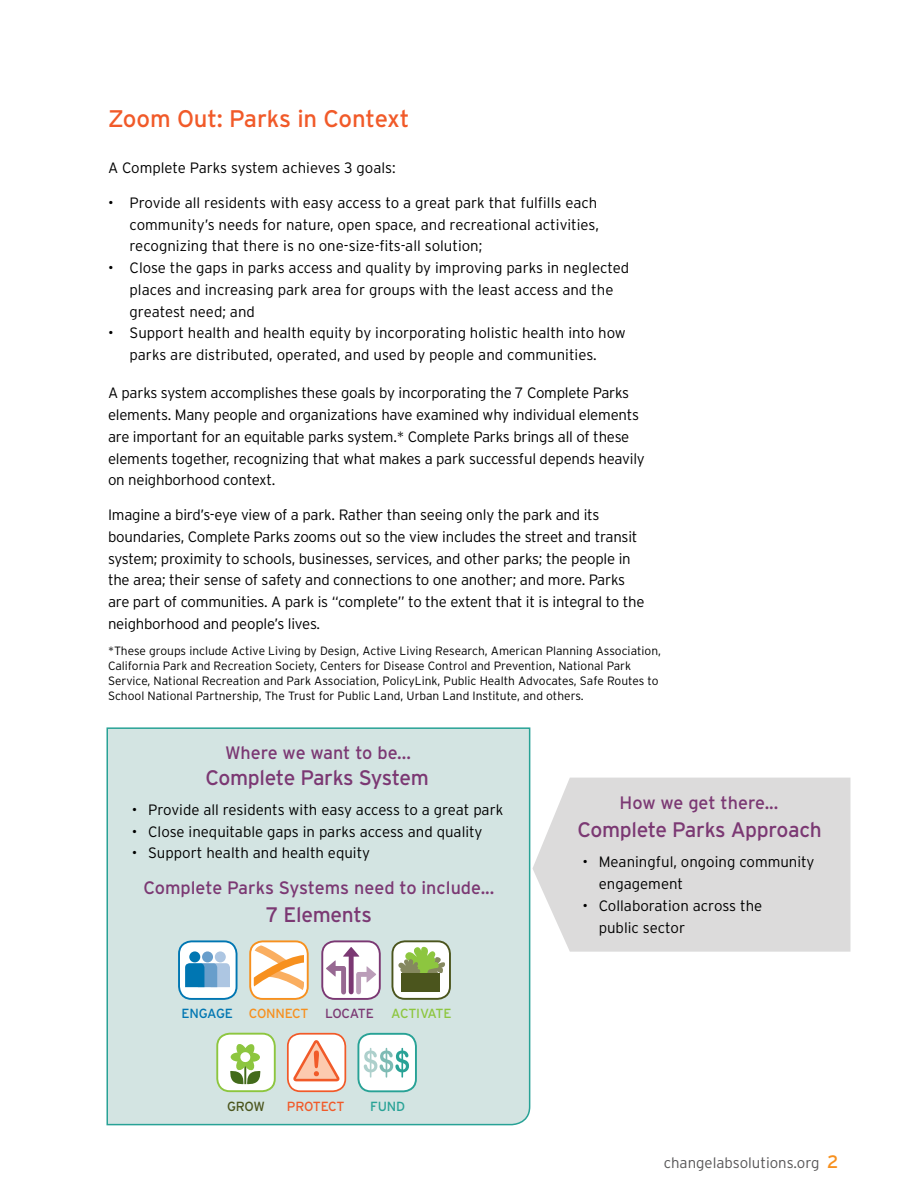
<style>
.page{position:relative;width:918px;height:1188px;background:#fff}
.page>*{position:absolute;margin:0;border:0;box-sizing:border-box;transform-origin:0 0}
.t1{font:24px "Interstate";letter-spacing:-.005em;color:#f15a29}
.t2{font:21px "Interstate";letter-spacing:-.015em;color:#7b3873}
.t3{font:18px "Interstate";color:#7b3873}
.t4{font:300 15px/21.8px "Interstate";letter-spacing:-.015em;color:#000}
.t5{font:300 15px "Interstate";color:#575657}
.t6{font:13.2px "Interstate";letter-spacing:-.02em;color:#f7901e}
.t7{font:13.2px "Interstate";letter-spacing:-.03em;color:#8dc63f}
.t8{font:13.2px "Interstate";letter-spacing:-.03em;color:#f15a29}
.t9{font:13.2px "Interstate";color:#4b551d}
.t10{font:13.2px "Interstate";color:#28a296}
.t11{font:300 12px/15px "Interstate";color:#000}
.s1{color:#0076b2}
.s2{color:#7b3873}
.s3{font-weight:400;font-size:18px;color:#f7901e}
</style>
<div class="page">
<div style="left:106px;top:727px;width:425px;height:399px;background:#d3e4e2"></div>
<div style="left:179px;top:941px;width:58px;height:58px;background:#fff;border-radius:13px"></div>
<div style="left:178px;top:940px;width:60px;height:60px;border:2px solid #0076b2;border-radius:13px"></div>
<div style="left:215px;top:951px;width:11px;height:11px;background:#adc6e2;border-radius:50%"></div>
<div style="left:202px;top:951px;width:11px;height:11px;background:#689ecb;border-radius:50%"></div>
<svg style="left:185px;top:963px;width:45px;height:24px"></svg>
<div style="left:189px;top:951px;width:11px;height:11px;background:#0076b2;border-radius:50%"></div>
<div style="left:249px;top:940px;width:60px;height:60px;border:2px solid #f7901e;border-radius:13px"></div>
<svg style="left:253px;top:944px;width:52px;height:52px"></svg>
<div style="left:252px;top:943px;width:54px;height:54px;border:2px solid #fff;border-radius:11px"></div>
<div style="left:322px;top:941px;width:58px;height:58px;background:#fff;border-radius:13px"></div>
<div style="left:321px;top:940px;width:60px;height:60px;border:2px solid #7b3873;border-radius:13px"></div>
<div style="left:349px;top:954px;width:5px;height:38px;background:#7b3873"></div>
<svg style="left:343px;top:947px;width:17px;height:10px"></svg>
<div style="left:359px;top:972px;width:12px;height:5px;background:#bb9db9"></div>
<svg style="left:367px;top:966px;width:9px;height:17px"></svg>
<div style="left:356px;top:974px;width:5px;height:18px;background:#bb9db9"></div>
<div style="left:332px;top:966px;width:11px;height:5px;background:#976892"></div>
<svg style="left:326px;top:960px;width:10px;height:17px"></svg>
<div style="left:341px;top:968px;width:5px;height:24px;background:#976892"></div>
<div style="left:217px;top:1034px;width:58px;height:57px;background:#fff;border-radius:13px"></div>
<div style="left:216px;top:1033px;width:60px;height:59px;border:2px solid #8dc63f;border-radius:13px"></div>
<svg style="left:230px;top:1044px;width:31px;height:41px"></svg>
<div style="left:392px;top:941px;width:58px;height:58px;background:#fff;border-radius:13px"></div>
<div style="left:391px;top:940px;width:60px;height:60px;border:2px solid #4b551d;border-radius:13px"></div>
<svg style="left:396px;top:945px;width:50px;height:28px"></svg>
<div style="left:401px;top:973px;width:39px;height:19px;background:#4b551d"></div>
<div style="left:288px;top:1034px;width:57px;height:57px;background:#fff;border-radius:13px"></div>
<div style="left:287px;top:1033px;width:59px;height:59px;border:2px solid #f15a29;border-radius:13px"></div>
<svg style="left:291px;top:1038px;width:51px;height:44px"></svg>
<div style="left:358px;top:1034px;width:58px;height:57px;background:#fff;border-radius:13px"></div>
<div style="left:357px;top:1033px;width:60px;height:59px;border:2px solid #28a296;border-radius:13px"></div>
<svg style="left:364px;top:1048px;width:45px;height:30px"></svg>
<div style="left:532px;top:778px;width:318px;height:174px;background:#dcdbdb"></div>
<h1 class="t1" style="left:108px;top:105px;width:303px">Zoom Out: Parks in Context</h1>
<p class="t4" style="left:108px;top:157px;width:289px">A Complete Parks system achieves 3 goals:</p>
<p class="t4" style="left:130px;top:192px;width:471px;text-align:justify;text-indent:-22px">• Provide all residents with easy access to a great park that fulfills each community’s needs for nature, open space, and recreational activities, recognizing that there is no one-size-fits-all solution;</p>
<p class="t4" style="left:130px;top:257px;width:501px;text-indent:-22px">• Close the gaps in parks access and quality by improving parks in neglected places and increasing park area for groups with the least access and the greatest need; and</p>
<p class="t4" style="left:108px;top:322px;width:519px;text-align:center">• Support health and health equity by incorporating holistic health into how parks are distributed, operated, and used by people and communities.</p>
<p class="t4" style="left:108px;top:382px;width:538px">A parks system accomplishes these goals by incorporating the 7 Complete Parks elements. Many people and organizations have examined why individual elements are important for an equitable parks system.* Complete Parks brings all of these elements together, recognizing that what makes a park successful depends heavily on neighborhood context.</p>
<p class="t4" style="left:108px;top:504px;width:538px">Imagine a bird’s-eye view of a park. Rather than seeing only the park and its boundaries, Complete Parks zooms out so the view includes the street and transit system; proximity to schools, businesses, services, and other parks; the people in the area; their sense of safety and connections to one another; and more. Parks are part of communities. A park is “complete” to the extent that it is integral to the neighborhood and people’s lives.</p>
<p class="t11" style="left:108px;top:643px;width:555px">*These groups include Active Living by Design, Active Living Research, American Planning Association, California Park and Recreation Society, Centers for Disease Control and Prevention, National Park Service, National Recreation and Park Association, PolicyLink, Public Health Advocates, Safe Routes to School National Partnership, The Trust for Public Land, Urban Land Institute, and others.</p>
<p class="t3" style="left:225px;top:742px;width:187px">Where we want to be...</p>
<h2 class="t2" style="left:205px;top:766px;width:225px">Complete Parks System</h2>
<p class="t4" style="left:132px;top:799px;width:373px">• Provide all residents with easy access to a great park</p>
<p class="t4" style="left:132px;top:820px;width:352px">• Close inequitable gaps in parks access and quality</p>
<p class="t4" style="left:132px;top:842px;width:239px">• Support health and health equity</p>
<p class="t3" style="left:143px;top:878px;width:352px">Complete Parks Systems need to include...</p>
<h2 class="t2" style="left:266px;top:903px;width:107px">7 Elements</h2>
<p class="t6" style="left:182px;top:1006px;width:194px"><span class="s1">ENGAGE</span> CONNECT <span class="s2">LOCATE</span></p>
<p class="t7" style="left:391px;top:1006px;width:62px">ACTIVATE</p>
<p class="t9" style="left:227px;top:1099px;width:39px">GROW</p>
<p class="t8" style="left:287px;top:1099px;width:59px">PROTECT</p>
<p class="t10" style="left:370px;top:1099px;width:36px">FUND</p>
<p class="t3" style="left:620px;top:793px;width:160px">How we get there...</p>
<h2 class="t2" style="left:577px;top:817px;width:246px">Complete Parks Approach</h2>
<p class="t4" style="left:599px;top:851px;width:217px;text-indent:-16px">• Meaningful, ongoing community engagement</p>
<p class="t4" style="left:599px;top:895px;width:165px;text-indent:-16px">• Collaboration across the public sector</p>
<p class="t5" style="left:664px;top:1154px;width:176px">changelabsolutions.org <span class="s3">2</span></p>
</div>
